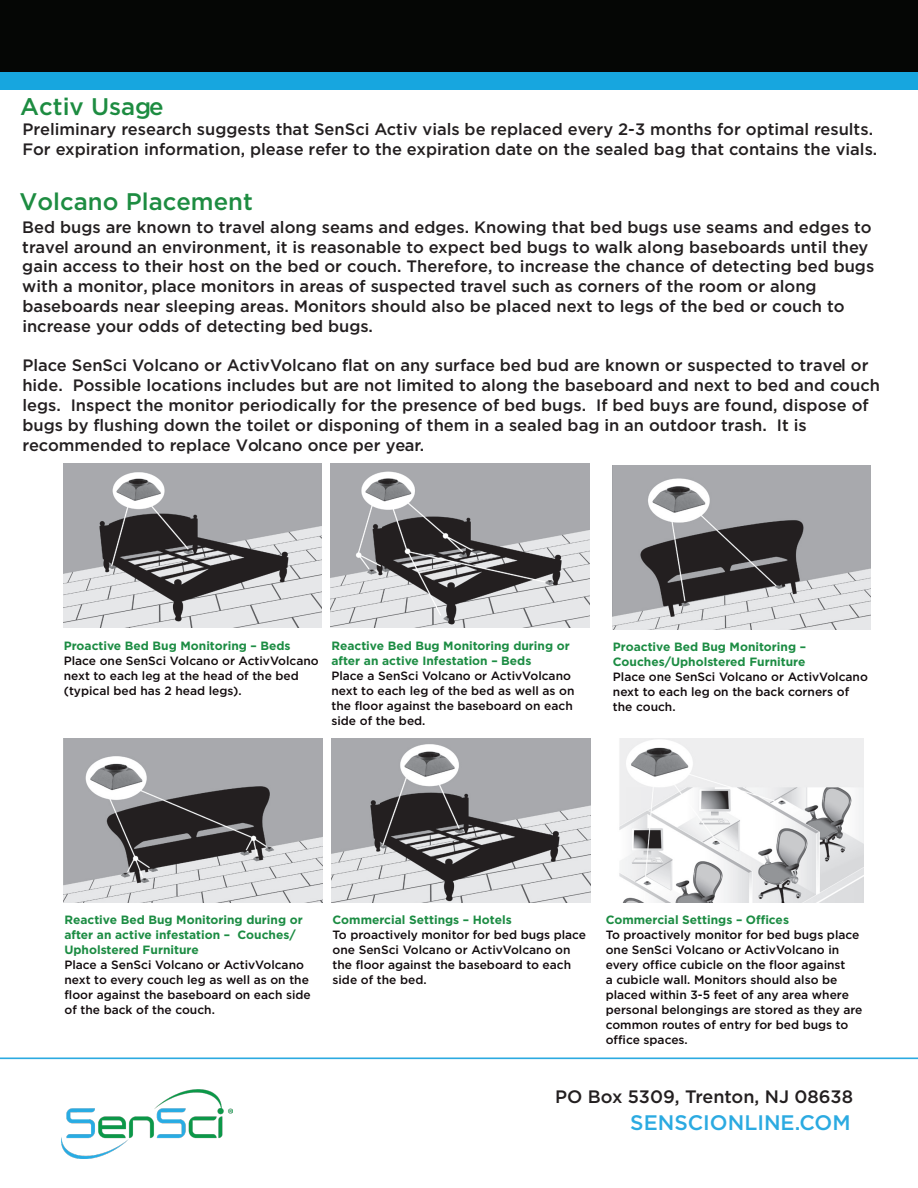
<style>
.page{position:relative;width:918px;height:1188px;background:#fff}
.page>*{position:absolute;margin:0;border:0;box-sizing:border-box;transform-origin:0 0}
.t1{font:500 24px "Gotham";color:#1d8c41}
.t2{font:500 21px "Gotham";color:#2baae1}
.t3{font:500 18px "Gotham";color:#231f20}
.t4{font:500 16.5px/19.8px "Gotham";color:#231f20}
.t5{font:500 12px/15px "Gotham";color:#110a0c}
.t6{font:700 12px/15px "Gotham";color:#1c8c43}
</style>
<div class="page">
<div style="left:0;top:0;width:918px;height:73px;background:#050605"></div>
<img style="left:62px;top:1089px;width:171px;height:70px">
<img style="left:63px;top:464px;width:259px;height:163px">
<img style="left:331px;top:464px;width:259px;height:163px">
<img style="left:331px;top:739px;width:259px;height:163px">
<img style="left:64px;top:739px;width:259px;height:163px">
<img style="left:619px;top:739px;width:244px;height:163px">
<img style="left:612px;top:465px;width:259px;height:164px">
<hr style="left:0;top:1058px;width:918px;height:1px;background:#2baae1">
<div style="left:0;top:72px;width:918px;height:18px;background:#17a6df"></div>
<h1 class="t1" style="left:20px;top:93px;width:145px">Activ Usage</h1>
<p class="t4" style="left:23px;top:119px;width:856px">Preliminary research suggests that SenSci Activ vials be replaced every 2-3 months for optimal results.<br>For expiration information, please refer to the expiration date on the sealed bag that contains the vials.</p>
<h1 class="t1" style="left:20px;top:188px;width:235px">Volcano Placement</h1>
<p class="t4" style="left:22px;top:217px;width:853px">Bed bugs are known to travel along seams and edges. Knowing that bed bugs use seams and edges to travel around an environment, it is reasonable to expect bed bugs to walk along baseboards until they gain access to their host on the bed or couch. Therefore, to increase the chance of detecting bed bugs with a monitor, place monitors in areas of suspected travel such as corners of the room or along baseboards near sleeping areas. Monitors should also be placed next to legs of the bed or couch to increase your odds of detecting bed bugs.</p>
<p class="t4" style="left:22px;top:355px;width:859px">Place SenSci Volcano or ActivVolcano flat on any surface bed bud are known or suspected to travel or hide. Possible locations includes but are not limited to along the baseboard and next to bed and couch legs. Inspect the monitor periodically for the presence of bed bugs. If bed buys are found, dispose of bugs by flushing down the toilet or disponing of them in a sealed bag in an outdoor trash. It is recommended to replace Volcano once per year.</p>
<p class="t6" style="left:64px;top:638px;width:228px">Proactive Bed Bug Monitoring – Beds</p>
<p class="t5" style="left:64px;top:653px;width:257px">Place one SenSci Volcano or ActivVolcano next to each leg at the head of the bed</p>
<p class="t5" style="left:64px;top:683px;width:180px">(typical bed has 2 head legs).</p>
<p class="t6" style="left:331px;top:638px;width:240px">Reactive Bed Bug Monitoring during or after an active Infestation – Beds</p>
<p class="t5" style="left:331px;top:668px;width:245px">Place a SenSci Volcano or ActivVolcano next to each leg of the bed as well as on the floor against the baseboard on each side of the bed.</p>
<p class="t6" style="left:613px;top:639px;width:195px">Proactive Bed Bug Monitoring –<br>Couches/Upholstered Furniture</p>
<p class="t5" style="left:613px;top:669px;width:257px">Place one SenSci Volcano or ActivVolcano next to each leg on the back corners of the couch.</p>
<p class="t6" style="left:64px;top:912px;width:240px">Reactive Bed Bug Monitoring during or after an active infestation – Couches/<br>Upholstered Furniture</p>
<p class="t5" style="left:64px;top:957px;width:248px">Place a SenSci Volcano or ActivVolcano next to every couch leg as well as on the floor against the baseboard on each side of the back of the couch.</p>
<p class="t6" style="left:333px;top:912px;width:181px">Commercial Settings – Hotels</p>
<p class="t5" style="left:333px;top:927px;width:255px">To proactively monitor for bed bugs place one SenSci Volcano or ActivVolcano on the floor against the baseboard to each side of the bed.</p>
<p class="t6" style="left:606px;top:912px;width:185px">Commercial Settings – Offices</p>
<p class="t5" style="left:606px;top:927px;width:258px">To proactively monitor for bed bugs place one SenSci Volcano or ActivVolcano in every office cubicle on the floor against<br>a cubicle wall. Monitors should also be placed within 3-5 feet of any area where personal belongings are stored as they are common routes of entry for bed bugs to office spaces.</p>
<p class="t3" style="left:555px;top:1086px;width:299px">PO Box 5309, Trenton, NJ 08638</p>
<p class="t2" style="left:630px;top:1111px;width:222px">SENSCIONLINE.COM</p>
</div>
